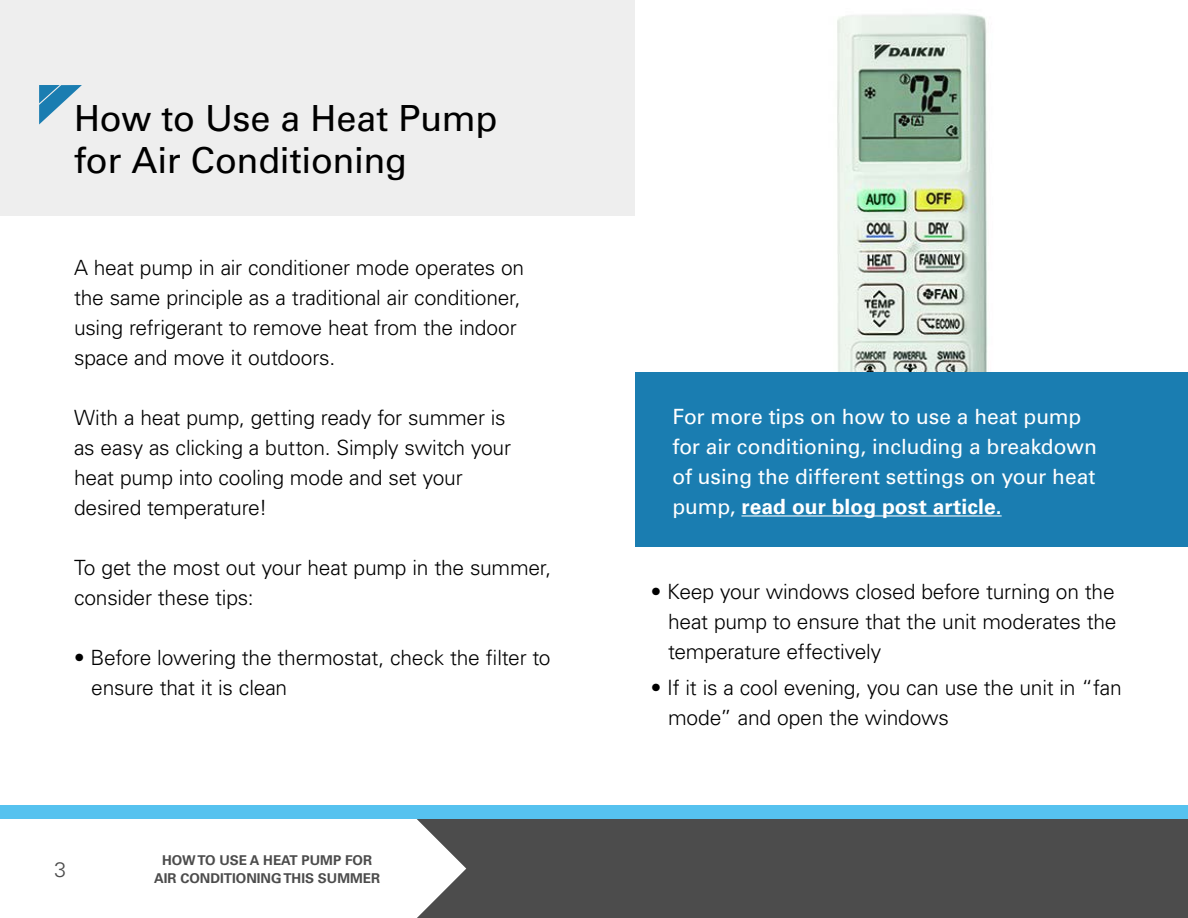
<style>
.page{position:relative;width:1188px;height:918px;background:#fff}
.page>*{position:absolute;margin:0;border:0;box-sizing:border-box;transform-origin:0 0}
.t1{font:36px/42px "Univers LT Std";letter-spacing:-.01em;color:#000}
.t2{font:300 21px/30px "Univers LT Std";letter-spacing:-.01em;color:#000}
.t3{font:21px/30px "Univers LT Std";letter-spacing:-.005em;color:#fff}
.t4{font:300 21px "Univers LT Std";color:#4c4c4c}
.t5{font:700 13.5px/18px "Univers LT Std";color:#4c4c4c;text-align:center}
.s1{font-weight:700}
</style>
<div class="page">
<div style="left:0;top:815px;width:1188px;height:103px;background:#4c4c4c"></div>
<svg style="left:343px;top:818px;width:123px;height:100px"></svg>
<div style="left:0;top:795px;width:343px;height:123px;background:#fff"></div>
<div style="left:0;top:805px;width:1188px;height:13px;background:#56c2ef"></div>
<div style="left:0;top:0;width:1188px;height:216px;background:#eee"></div>
<svg style="left:39px;top:85px;width:43px;height:39px"></svg>
<div style="left:635px;top:371px;width:553px;height:176px;background:#1a7db1"></div>
<hr style="left:742px;top:515px;width:260px;height:1px;background:#fff">
<img style="left:635px;top:0;width:553px;height:371px">
<h1 class="t1" style="left:74px;top:97px;width:425px">How to Use a Heat Pump for Air Conditioning</h1>
<p class="t2" style="left:74px;top:253px;width:452px">A heat pump in air conditioner mode operates on the same principle as a traditional air conditioner, using refrigerant to remove heat from the indoor space and move it outdoors.</p>
<p class="t2" style="left:74px;top:403px;width:438px">With a heat pump, getting ready for summer is as easy as clicking a button. Simply switch your heat pump into cooling mode and set your desired temperature!</p>
<p class="t2" style="left:74px;top:553px;width:479px">To get the most out your heat pump in the summer, consider these tips:</p>
<p class="t2" style="left:91px;top:643px;width:461px;text-indent:-17px">• Before lowering the thermostat, check the filter to ensure that it is clean</p>
<p class="t4" style="left:55px;top:856px;width:13px">3</p>
<p class="t5" style="left:154px;top:851px;width:228px">HOW TO USE A HEAT PUMP FOR<br>AIR CONDITIONING THIS SUMMER</p>
<p class="t3" style="left:672px;top:402px;width:426px">For more tips on how to use a heat pump for air conditioning, including a breakdown of using the different settings on your heat pump, <span class="s1">read our blog post article.</span></p>
<p class="t2" style="left:668px;top:576px;width:450px;text-align:justify;text-indent:-17px">• Keep your windows closed before turning on the heat pump to ensure that the unit moderates the temperature effectively</p>
<p class="t2" style="left:668px;top:673px;width:455px;text-indent:-17px">• If it is a cool evening, you can use the unit in “fan mode” and open the windows</p>
</div>
